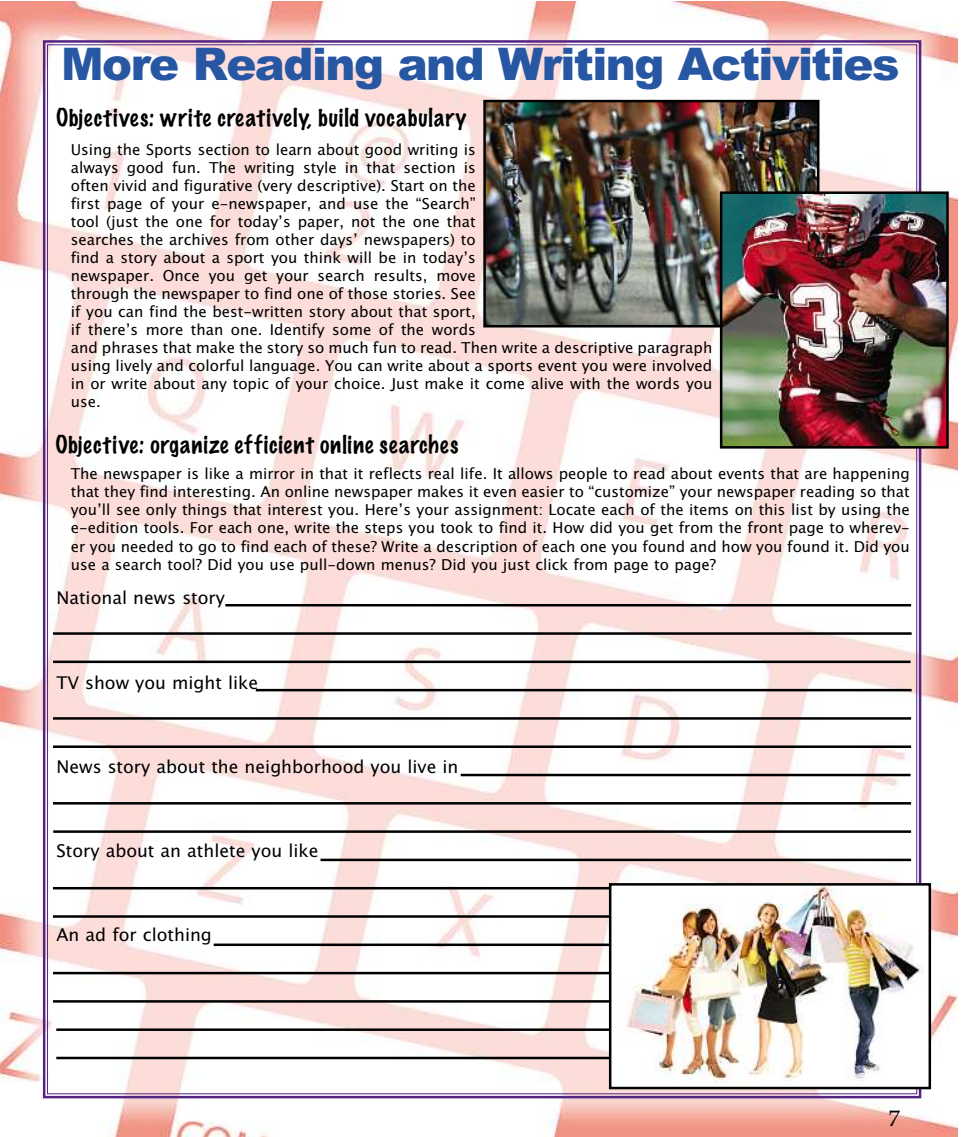
<style>
.page{position:relative;width:961px;height:1137px;background:#fff}
.page>*{position:absolute;margin:0;border:0;box-sizing:border-box;transform-origin:0 0}
.t1{font:45px "Arial Black OV VMIPRB";letter-spacing:-.035em;color:#2756a3}
.t2{font:100 22.5px "Marker Felt";letter-spacing:.045em;color:#000}
.t3{font:22.5px "Palatino Roman OV TMIPRB";color:#000}
.t4{font:17.5px "Lucida Grande";color:#000}
.t5{font:15px/18px "Lucida Grande";color:#000}
</style>
<div class="page">
<img style="left:0;top:2px;width:957px;height:1134px">
<hr style="left:225px;top:604px;width:685px;height:2px;background:#000">
<hr style="left:53px;top:632px;width:858px;height:2px;background:#000">
<hr style="left:53px;top:660px;width:857px;height:3px;background:#000">
<hr style="left:256px;top:688px;width:655px;height:3px;background:#000">
<hr style="left:53px;top:717px;width:857px;height:2px;background:#000">
<hr style="left:53px;top:745px;width:857px;height:2px;background:#000">
<hr style="left:460px;top:773px;width:450px;height:3px;background:#000">
<hr style="left:53px;top:802px;width:857px;height:2px;background:#000">
<hr style="left:53px;top:830px;width:857px;height:2px;background:#000">
<hr style="left:320px;top:858px;width:590px;height:3px;background:#000">
<hr style="left:53px;top:886px;width:858px;height:3px;background:#000">
<hr style="left:53px;top:915px;width:857px;height:2px;background:#000">
<hr style="left:213px;top:943px;width:697px;height:2px;background:#000">
<hr style="left:53px;top:971px;width:857px;height:3px;background:#000">
<hr style="left:53px;top:999px;width:857px;height:3px;background:#000">
<hr style="left:56px;top:1028px;width:857px;height:2px;background:#000">
<hr style="left:56px;top:1056px;width:857px;height:3px;background:#000">
<img style="left:486px;top:103px;width:330px;height:221px">
<div style="left:483px;top:100px;width:336px;height:227px;border:2px solid #000"></div>
<img style="left:722px;top:194px;width:223px;height:251px">
<div style="left:719px;top:191px;width:229px;height:257px;border:2px solid #000"></div>
<div style="left:610px;top:884px;width:319px;height:203px;background:#fff"></div>
<img style="left:623px;top:886px;width:301px;height:198px">
<div style="left:608px;top:883px;width:322px;height:206px;border:2px solid #000"></div>
<h1 class="t1" style="left:61px;top:38px;width:839px">More Reading and Writing Activities</h1>
<h2 class="t2" style="left:56px;top:105px;width:411px">Objectives: write creatively, build vocabulary</h2>
<p class="t5" style="left:71px;top:141px;width:642px">Using the Sports section to learn about good writing is<br>always good fun. The writing style in that section is<br>often vivid and figurative (very descriptive). Start on the<br>first page of your e-newspaper, and use the “Search”<br>tool (just the one for today’s paper, not the one that<br>searches the archives from other days’ newspapers) to<br>find a story about a sport you think will be in today’s<br>newspaper. Once you get your search results, move<br>through the newspaper to find one of those stories. See<br>if you can find the best-written story about that sport,<br>if there’s more than one. Identify some of the words<br>and phrases that make the story so much fun to read. Then write a descriptive paragraph using lively and colorful language. You can write about a sports event you were involved in or write about any topic of your choice. Just make it come alive with the words you use.</p>
<h2 class="t2" style="left:56px;top:432px;width:404px">Objective: organize efficient online searches</h2>
<p class="t5" style="left:71px;top:465px;width:840px;text-align:justify">The newspaper is like a mirror in that it reflects real life. It allows people to read about events that are happening that they find interesting. An online newspaper makes it even easier to “customize” your newspaper reading so that you’ll see only things that interest you. Here’s your assignment: Locate each of the items on this list by using the e-edition tools. For each one, write the steps you took to find it. How did you get from the front page to wherev&shy;er you needed to go to find each of these? Write a description of each one you found and how you found it. Did you use a search tool? Did you use pull-down menus? Did you just click from page to page?</p>
<p class="t4" style="left:56px;top:588px;width:170px">National news story</p>
<p class="t4" style="left:56px;top:672px;width:203px">TV show you might like</p>
<p class="t4" style="left:56px;top:756px;width:403px">News story about the neighborhood you live in</p>
<p class="t4" style="left:56px;top:840px;width:263px">Story about an athlete you like</p>
<p class="t4" style="left:56px;top:925px;width:157px">An ad for clothing</p>
<h2 class="t3" style="left:888px;top:1105px;width:13px">7</h2>
</div>
